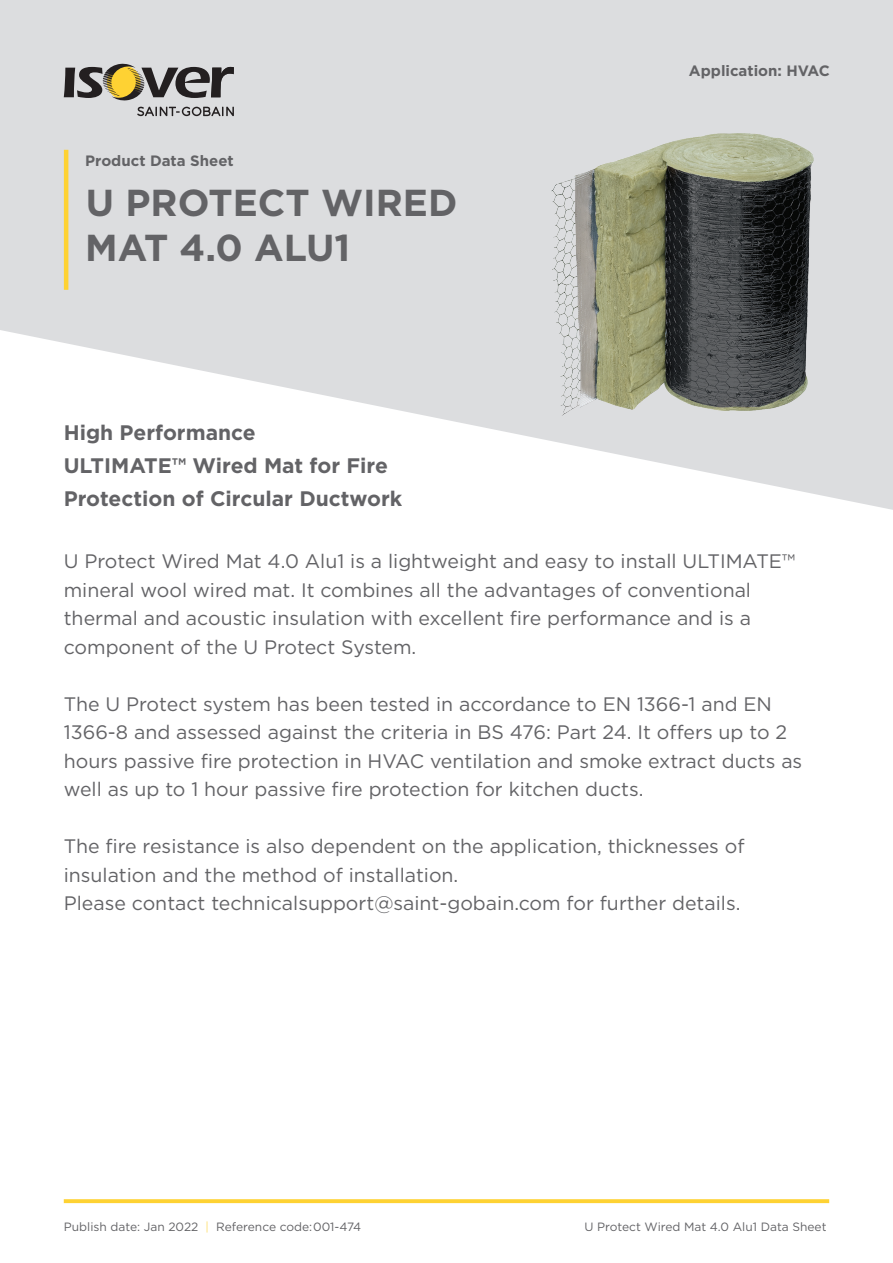
<style>
.page{position:relative;width:893px;height:1263px;background:#fff}
.page>*{position:absolute;margin:0;border:0;box-sizing:border-box;transform-origin:0 0}
.A-Product_Name{font:700 37.5px/45px "Gotham";color:#636366}
.Short_Description_He{font:700 21px/33px "Gotham";color:#636366}
.Short_Description_Va{font:19.5px/28.5px "Gotham";color:#636366}
.IUK-Lead_Application{font:700 15px "Gotham";color:#636366}
.Reference_code{font:12px "Gotham";color:#636366}
.Footer_Product_NAme{font:12px "Gotham";color:#636366}
.s1{font-weight:300;color:#fed233}
</style>
<div class="page">
<svg style="left:0;top:0;width:893px;height:510px;fill:#dcdddf"></svg>
<svg style="left:64px;top:63px;width:170px;height:38px;background:#948f80"></svg>
<svg style="left:137px;top:107px;width:97px;height:9px"></svg>
<svg style="left:64px;top:1199px;width:765px;height:4px;background:#fed43d"></svg>
<img style="left:539px;top:129px;width:288px;height:288px">
<hr style="left:64px;top:150px;width:4px;height:140px;background:#fed233">
<p class="IUK-Lead_Application" style="left:85px;top:151px;width:150px">Product Data Sheet</p>
<p class="A-Product_Name" style="left:85px;top:180px;width:374px">U PROTECT WIRED<br>MAT 4.0 ALU1</p>
<p class="Short_Description_He" style="left:64px;top:415px;width:340px">High Performance<br>ULTIMATE™ Wired Mat for Fire<br>Protection of Circular Ductwork</p>
<p class="IUK-Lead_Application" style="left:689px;top:61px;width:142px">Application: HVAC</p>
<p class="Short_Description_Va" style="left:64px;top:547px;width:733px">U Protect Wired Mat 4.0 Alu1 is a lightweight and easy to install ULTIMATE™ mineral wool wired mat. It combines all the advantages of conventional thermal and acoustic insulation with excellent fire performance and is a component of the U Protect System.</p>
<p class="Short_Description_Va" style="left:64px;top:689px;width:740px">The U Protect system has been tested in accordance to EN 1366-1 and EN 1366-8 and assessed against the criteria in BS 476: Part 24. It offers up to 2 hours passive fire protection in HVAC ventilation and smoke extract ducts as well as up to 1 hour passive fire protection for kitchen ducts.</p>
<p class="Short_Description_Va" style="left:64px;top:832px;width:682px">The fire resistance is also dependent on the application, thicknesses of insulation and the method of installation.<br>Please contact technicalsupport@saint-gobain.com for further details.</p>
<p class="Reference_code" style="left:64px;top:1219px;width:299px">Publish date: Jan 2022 <span class="s1">|</span> Reference code: 001-474</p>
<p class="Footer_Product_NAme" style="left:584px;top:1219px;width:244px">U Protect Wired Mat 4.0 Alu1 Data Sheet</p>
</div>
